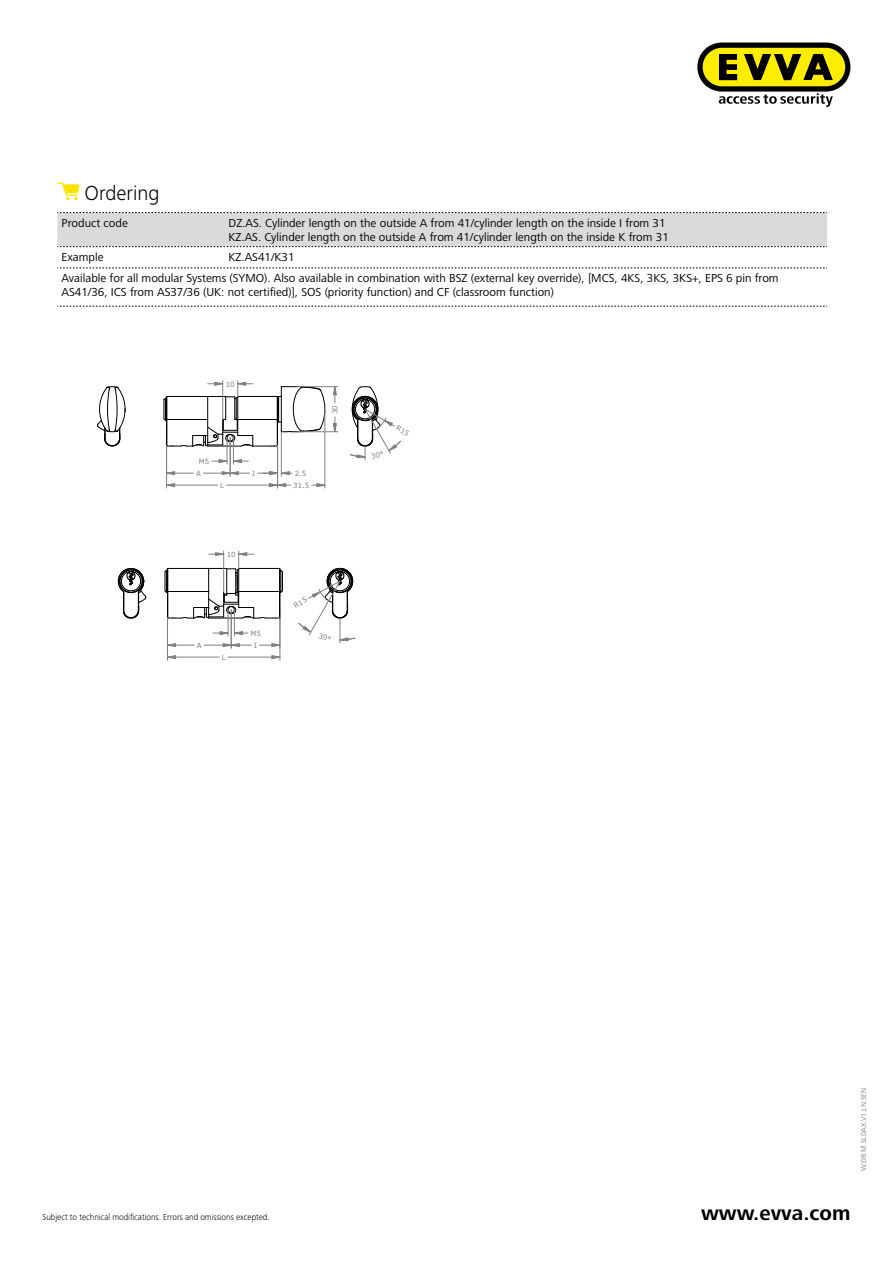
<style>
.page{position:relative;width:893px;height:1263px;background:#fff}
.page>*{position:absolute;margin:0;border:0;box-sizing:border-box;transform-origin:0 0}
.t1{font:700 21px "Frutiger Next LTCE";color:#000}
.t2{font:300 21px "Frutiger Next LTCE";color:#000}
.t3{font:12px/14.4px "Frutiger Next LTCE";color:#000}
.t4{font:9.6px "Verdana";color:#000;scale:.61 1}
.t5{font:300 9px "Frutiger Next LTCE";color:#000;scale:.95 1}
.t6{font:7.5px "Frutiger Next LTCE";color:#878786}
.t7{font:7.05px/12px "Verdana";letter-spacing:.005em;color:#808080}
</style>
<div class="page">
<svg style="left:697px;top:43px;width:153px;height:64px"></svg>
<svg style="left:118px;top:568px;width:29px;height:51px"></svg>
<hr style="left:228px;top:657px;width:52px;height:1px;background:#808080">
<hr style="left:167px;top:657px;width:52px;height:1px;background:#808080">
<hr style="left:280px;top:618px;width:1px;height:42px;background:#808080">
<hr style="left:167px;top:618px;width:1px;height:42px;background:#808080">
<hr style="left:231px;top:610px;width:1px;height:38px;background:#808080">
<svg style="left:271px;top:655px;width:10px;height:4px"></svg>
<svg style="left:168px;top:655px;width:8px;height:4px"></svg>
<svg style="left:168px;top:643px;width:26px;height:4px"></svg>
<svg style="left:204px;top:643px;width:48px;height:4px"></svg>
<svg style="left:259px;top:643px;width:22px;height:4px"></svg>
<svg style="left:164px;top:551px;width:119px;height:85px"></svg>
<svg style="left:97px;top:386px;width:29px;height:61px"></svg>
<svg style="left:57px;top:268px;width:770px;height:1px"></svg>
<svg style="left:57px;top:212px;width:770px;height:35px"></svg>
<svg style="left:57px;top:306px;width:770px;height:1px"></svg>
<svg style="left:57px;top:182px;width:22px;height:19px"></svg>
<svg style="left:298px;top:567px;width:58px;height:76px"></svg>
<svg style="left:163px;top:380px;width:238px;height:109px"></svg>
<h1 class="t2" style="left:85px;top:181px;width:77px">Ordering</h1>
<p class="t3" style="left:62px;top:216px;width:68px">Product code</p>
<p class="t3" style="left:229px;top:216px;width:442px">DZ.AS. Cylinder length on the outside A from 41/cylinder length on the inside I from 31<br>KZ.AS. Cylinder length on the outside A from 41/cylinder length on the inside K from 31</p>
<p class="t3" style="left:62px;top:250px;width:43px">Example</p>
<p class="t3" style="left:62px;top:246px;width:718px;line-height:21.3px;text-indent:167px">KZ.AS41/K31<br>Available for all modular Systems (SYMO). Also available in combination with BSZ (external key override), [MCS, 4KS, 3KS, 3KS+, EPS 6 pin from</p>
<p class="t3" style="left:62px;top:285px;width:494px">AS41/36, ICS from AS37/36 (UK: not certified)], SOS (priority function) and CF (classroom function)</p>
<p class="t4" style="left:152px;top:276px;width:8px">4</p>
<p class="t4" style="left:301px;top:276px;width:8px">3</p>
<p class="t4" style="left:449px;top:276px;width:8px">2</p>
<p class="t4" style="left:597px;top:276px;width:8px">1</p>
<p class="t7" style="left:226px;top:378px;width:10px">10</p>
<p class="t7" style="left:329px;top:414px;width:10px;rotate:-90deg">30</p>
<p class="t7" style="left:196px;top:455px;width:15px;text-indent:3px">M5<br>A</p>
<p class="t7" style="left:252px;top:467px;width:4px">I</p>
<p class="t7" style="left:220px;top:479px;width:5px">L</p>
<p class="t7" style="left:293px;top:479px;width:18px">31.5</p>
<p class="t7" style="left:295px;top:467px;width:28px">2.5 2.5</p>
<p class="t7" style="left:227px;top:548px;width:10px">10</p>
<p class="t7" style="left:250px;top:627px;width:12px">M5</p>
<p class="t7" style="left:197px;top:639px;width:6px">A</p>
<p class="t7" style="left:254px;top:639px;width:4px">I</p>
<p class="t7" style="left:222px;top:651px;width:5px">L</p>
<p class="t6" style="left:859px;top:1171px;width:85px;rotate:-90deg">W.DB.M.SLDAX.V1.LN.SEN</p>
<p class="t5" style="left:43px;top:1212px;width:241px">Subject to technical modifications. Errors and omissions excepted.</p>
<h1 class="t1" style="left:701px;top:1201px;width:151px">www.evva.com</h1>
</div>
